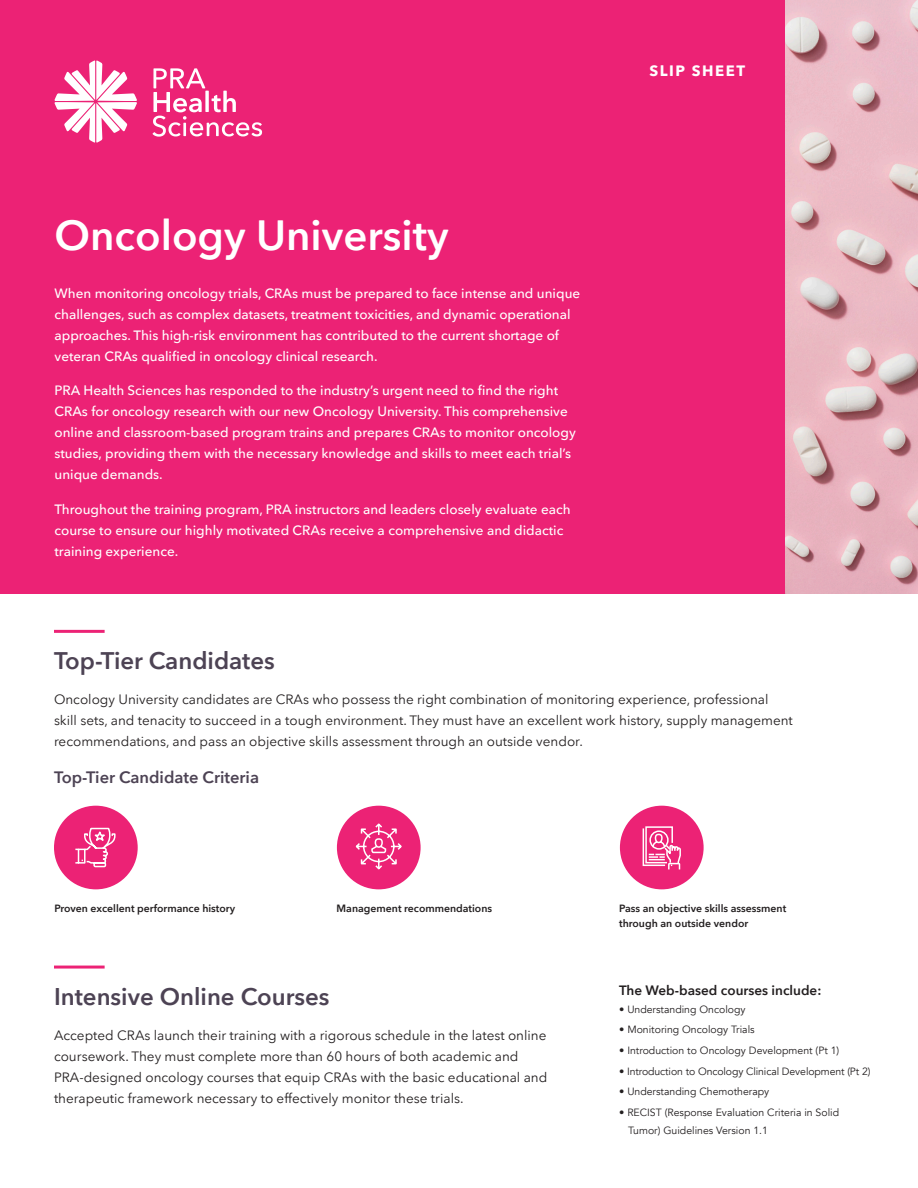
<style>
.page{position:relative;width:918px;height:1188px;background:#fff}
.page>*{position:absolute;margin:0;border:0;box-sizing:border-box;transform-origin:0 0}
.Document_title{font:600 42px "PRA Sans";color:#fff}
.Headline{font:600 24px "PRA Sans";color:#4d4354}
.Subheadline_graphic{font:600 16.5px "PRA Sans";color:#4d4354}
.t1{font:700 15px "PRA Sans";letter-spacing:.1em;color:#fff}
.Cover_body_text{font:500 13.5px/21px "PRA Sans";color:#fff}
.Body_text{font:13.5px/21px "PRA Sans";color:#231f20}
.Graphic_Label{font:600 13.5px "PRA Sans";color:#231f20}
.Icon_Caption{font:10.5px/18px "Avenir";color:#231f20}
.Icon_Caption-2{font:600 10.5px/15px "PRA Sans";color:#231f20}
</style>
<div class="page">
<div style="left:0;top:0;width:785px;height:594px;background:#ec2275"></div>
<svg style="left:54px;top:60px;width:83px;height:83px"></svg>
<svg style="left:153px;top:68px;width:109px;height:69px"></svg>
<img style="left:785px;top:0;width:133px;height:594px">
<hr style="left:54px;top:630px;width:51px;height:3px;background:#ec2275">
<hr style="left:54px;top:966px;width:51px;height:3px;background:#ec2275">
<div style="left:54px;top:806px;width:84px;height:83px;background:#ec2275;border-radius:50%"></div>
<div style="left:337px;top:806px;width:84px;height:83px;background:#ec2275;border-radius:50%"></div>
<div style="left:620px;top:806px;width:84px;height:83px;background:#ec2275;border-radius:50%"></div>
<svg style="left:75px;top:829px;width:41px;height:39px"></svg>
<svg style="left:642px;top:826px;width:39px;height:44px"></svg>
<svg style="left:355px;top:823px;width:47px;height:47px"></svg>
<p class="Document_title" style="left:55px;top:209px;width:396px">Oncology University</p>
<p class="Cover_body_text" style="left:55px;top:282px;width:527px">When monitoring oncology trials, CRAs must be prepared to face intense and unique challenges, such as complex datasets, treatment toxicities, and dynamic operational approaches. This high-risk environment has contributed to the current shortage of veteran CRAs qualified in oncology clinical research.</p>
<p class="Cover_body_text" style="left:55px;top:380px;width:523px">PRA Health Sciences has responded to the industry’s urgent need to find the right CRAs for oncology research with our new Oncology University. This comprehensive online and classroom-based program trains and prepares CRAs to monitor oncology studies, providing them with the necessary knowledge and skills to meet each trial’s unique demands.</p>
<p class="Cover_body_text" style="left:55px;top:498px;width:518px">Throughout the training program, PRA instructors and leaders closely evaluate each course to ensure our highly motivated CRAs receive a comprehensive and didactic training experience.</p>
<p class="t1" style="left:649px;top:61px;width:97px">SLIP SHEET</p>
<p class="Headline" style="left:54px;top:647px;width:222px">Top-Tier Candidates</p>
<p class="Body_text" style="left:54px;top:689px;width:740px">Oncology University candidates are CRAs who possess the right combination of monitoring experience, professional skill sets, and tenacity to succeed in a tough environment. They must have an excellent work history, supply management recommendations, and pass an objective skills assessment through an outside vendor.</p>
<p class="Subheadline_graphic" style="left:54px;top:768px;width:207px">Top-Tier Candidate Criteria</p>
<p class="Icon_Caption-2" style="left:55px;top:901px;width:182px">Proven excellent performance history</p>
<p class="Icon_Caption-2" style="left:337px;top:901px;width:157px">Management recommendations</p>
<p class="Icon_Caption-2" style="left:619px;top:901px;width:169px">Pass an objective skills assessment through an outside vendor</p>
<p class="Headline" style="left:54px;top:982px;width:277px">Intensive Online Courses</p>
<p class="Body_text" style="left:54px;top:1024px;width:495px">Accepted CRAs launch their training with a rigorous schedule in the latest online coursework. They must complete more than 60 hours of both academic and PRA-designed oncology courses that equip CRAs with the basic educational and therapeutic framework necessary to effectively monitor these trials.</p>
<p class="Graphic_Label" style="left:619px;top:982px;width:204px">The Web-based courses include:</p>
<p class="Icon_Caption" style="left:619px;top:1000px;width:128px">• Understanding Oncology</p>
<p class="Icon_Caption" style="left:619px;top:1021px;width:137px">• Monitoring Oncology Trials</p>
<p class="Icon_Caption" style="left:619px;top:1042px;width:222px">• Introduction to Oncology Development (Pt 1)</p>
<p class="Icon_Caption" style="left:619px;top:1062px;width:253px">• Introduction to Oncology Clinical Development (Pt 2)</p>
<p class="Icon_Caption" style="left:619px;top:1083px;width:152px">• Understanding Chemotherapy</p>
<p class="Icon_Caption" style="left:628px;top:1104px;width:212px;text-indent:-9px">• RECIST (Response Evaluation Criteria in Solid<br>Tumor) Guidelines Version 1.1</p>
</div>
